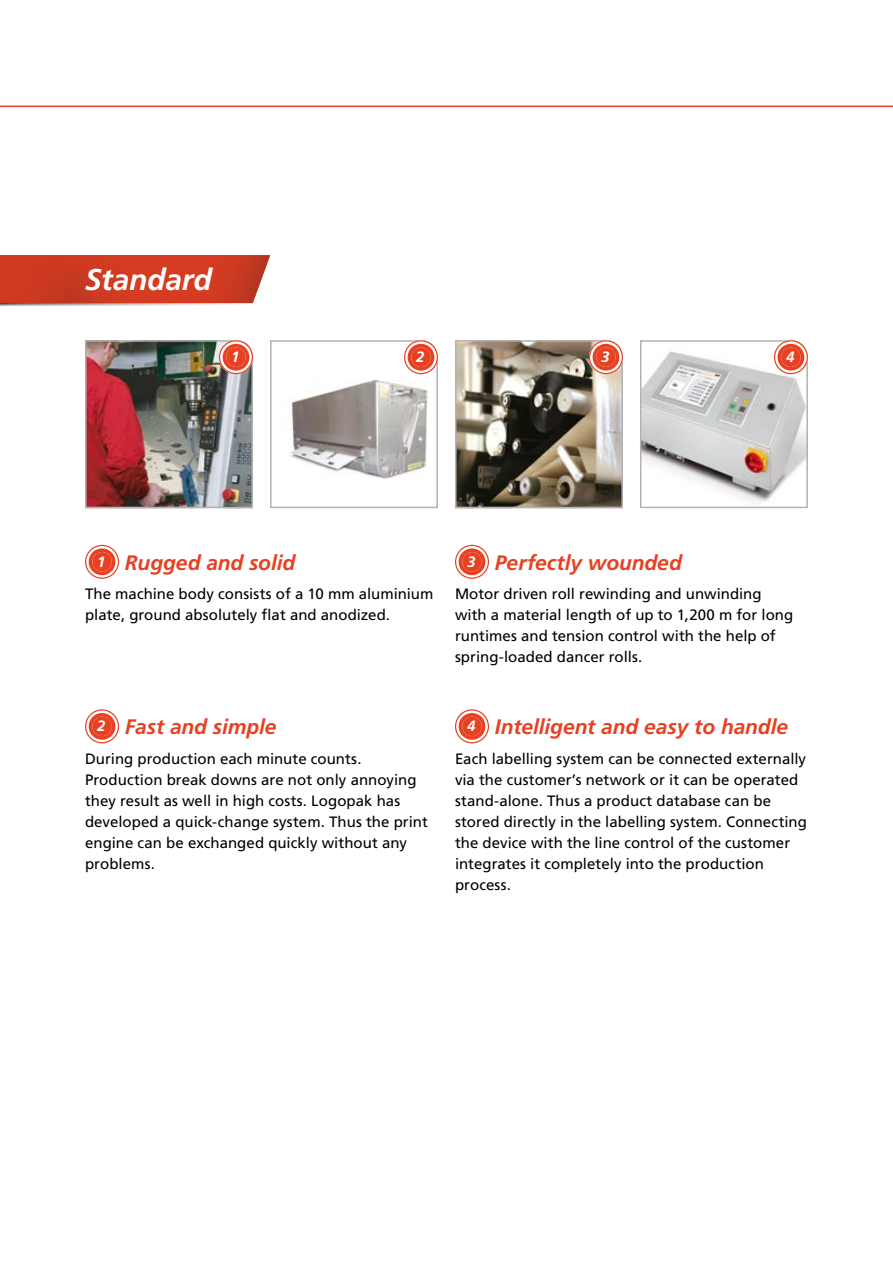
<style>
.page{position:relative;width:893px;height:1263px;background:#fff}
.page>*{position:absolute;margin:0;border:0;box-sizing:border-box;transform-origin:0 0}
.t1{font:italic 700 30px "Frutiger LT Com";letter-spacing:-.005em;color:#fff}
.t2{font:italic 700 21px "Frutiger LT Com";letter-spacing:-.005em;color:#e84022}
.t3{font:15px/21px "Frutiger LT Com";color:#000}
.t4{font:italic 700 15px "Frutiger LT Com";color:#fff}
.s1{font-size:15px;color:#fff}
</style>
<div class="page">
<svg style="left:0;top:303px;width:253px;height:3px"></svg>
<img style="left:0;top:255px;width:270px;height:48px">
<hr style="left:0;top:106px;width:893px;height:1px;background:#e84022">
<div style="left:459px;top:548px;width:26px;height:27px;background:#e84022;border-radius:50%"></div>
<div style="left:455px;top:545px;width:34px;height:34px;border:7px solid #fff;border-radius:50%"></div>
<div style="left:455px;top:545px;width:34px;height:34px;border:1px solid #e84022;border-radius:50%"></div>
<div style="left:459px;top:548px;width:26px;height:27px;border:4px solid #e84022;border-radius:50%"></div>
<div style="left:459px;top:713px;width:26px;height:27px;background:#e84022;border-radius:50%"></div>
<div style="left:455px;top:709px;width:34px;height:34px;border:7px solid #fff;border-radius:50%"></div>
<div style="left:455px;top:709px;width:34px;height:34px;border:1px solid #e84022;border-radius:50%"></div>
<div style="left:459px;top:713px;width:26px;height:27px;border:4px solid #e84022;border-radius:50%"></div>
<div style="left:89px;top:713px;width:26px;height:27px;background:#e84022;border-radius:50%"></div>
<div style="left:85px;top:709px;width:34px;height:34px;border:7px solid #fff;border-radius:50%"></div>
<div style="left:85px;top:709px;width:34px;height:34px;border:1px solid #e84022;border-radius:50%"></div>
<div style="left:89px;top:713px;width:26px;height:27px;border:4px solid #e84022;border-radius:50%"></div>
<div style="left:89px;top:548px;width:26px;height:27px;background:#e84022;border-radius:50%"></div>
<div style="left:85px;top:545px;width:34px;height:34px;border:7px solid #fff;border-radius:50%"></div>
<div style="left:85px;top:545px;width:34px;height:34px;border:1px solid #e84022;border-radius:50%"></div>
<div style="left:89px;top:548px;width:26px;height:27px;border:4px solid #e84022;border-radius:50%"></div>
<svg style="left:640px;top:340px;width:168px;height:169px"></svg>
<img style="left:85px;top:340px;width:168px;height:169px">
<img style="left:455px;top:340px;width:168px;height:169px">
<svg style="left:270px;top:340px;width:168px;height:169px"></svg>
<div style="left:223px;top:344px;width:26px;height:27px;background:#e84022;border-radius:50%"></div>
<div style="left:219px;top:340px;width:34px;height:34px;border:7px solid #fff;border-radius:50%"></div>
<div style="left:219px;top:340px;width:34px;height:34px;border:1px solid #e84022;border-radius:50%"></div>
<div style="left:223px;top:344px;width:26px;height:27px;border:4px solid #e84022;border-radius:50%"></div>
<div style="left:408px;top:344px;width:26px;height:27px;background:#e84022;border-radius:50%"></div>
<div style="left:404px;top:340px;width:34px;height:34px;border:7px solid #fff;border-radius:50%"></div>
<div style="left:404px;top:340px;width:34px;height:34px;border:1px solid #e84022;border-radius:50%"></div>
<div style="left:408px;top:344px;width:26px;height:27px;border:4px solid #e84022;border-radius:50%"></div>
<div style="left:593px;top:344px;width:26px;height:27px;background:#e84022;border-radius:50%"></div>
<div style="left:589px;top:340px;width:34px;height:34px;border:7px solid #fff;border-radius:50%"></div>
<div style="left:589px;top:340px;width:34px;height:34px;border:1px solid #e84022;border-radius:50%"></div>
<div style="left:593px;top:344px;width:26px;height:27px;border:4px solid #e84022;border-radius:50%"></div>
<div style="left:777px;top:344px;width:27px;height:27px;background:#e84022;border-radius:50%"></div>
<div style="left:774px;top:340px;width:34px;height:34px;border:7px solid #fff;border-radius:50%"></div>
<div style="left:774px;top:340px;width:34px;height:34px;border:1px solid #e84022;border-radius:50%"></div>
<div style="left:777px;top:344px;width:27px;height:27px;border:4px solid #e84022;border-radius:50%"></div>
<h1 class="t1" style="left:85px;top:262px;width:128px">Standard</h1>
<p class="t4" style="left:231px;top:348px;width:10px">1</p>
<p class="t4" style="left:416px;top:348px;width:10px">2</p>
<p class="t4" style="left:601px;top:348px;width:10px">3</p>
<p class="t4" style="left:786px;top:348px;width:10px">4</p>
<h2 class="t2" style="left:97px;top:550px;width:200px"><span class="s1">1</span> Rugged and solid</h2>
<p class="t3" style="left:85px;top:584px;width:350px">The machine body consists of a 10 mm aluminium plate, ground absolutely flat and anodized.</p>
<h2 class="t2" style="left:97px;top:715px;width:181px"><span class="s1">2</span> Fast and simple</h2>
<p class="t3" style="left:85px;top:748px;width:344px">During production each minute counts.<br>Production break downs are not only annoying they result as well in high costs. Logopak has developed a quick-change system. Thus the print engine can be exchanged quickly without any problems.</p>
<h2 class="t2" style="left:467px;top:550px;width:216px"><span class="s1">3</span> Perfectly wounded</h2>
<p class="t3" style="left:455px;top:584px;width:340px">Motor driven roll rewinding and unwinding with a material length of up to 1,200 m for long runtimes and tension control with the help of spring-loaded dancer rolls.</p>
<h2 class="t2" style="left:467px;top:715px;width:323px"><span class="s1">4</span> Intelligent and easy to handle</h2>
<p class="t3" style="left:455px;top:748px;width:353px">Each labelling system can be connected externally via the customer’s network or it can be operated stand-alone. Thus a product database can be stored directly in the labelling system. Connecting the device with the line control of the customer integrates it completely into the production process.</p>
</div>
